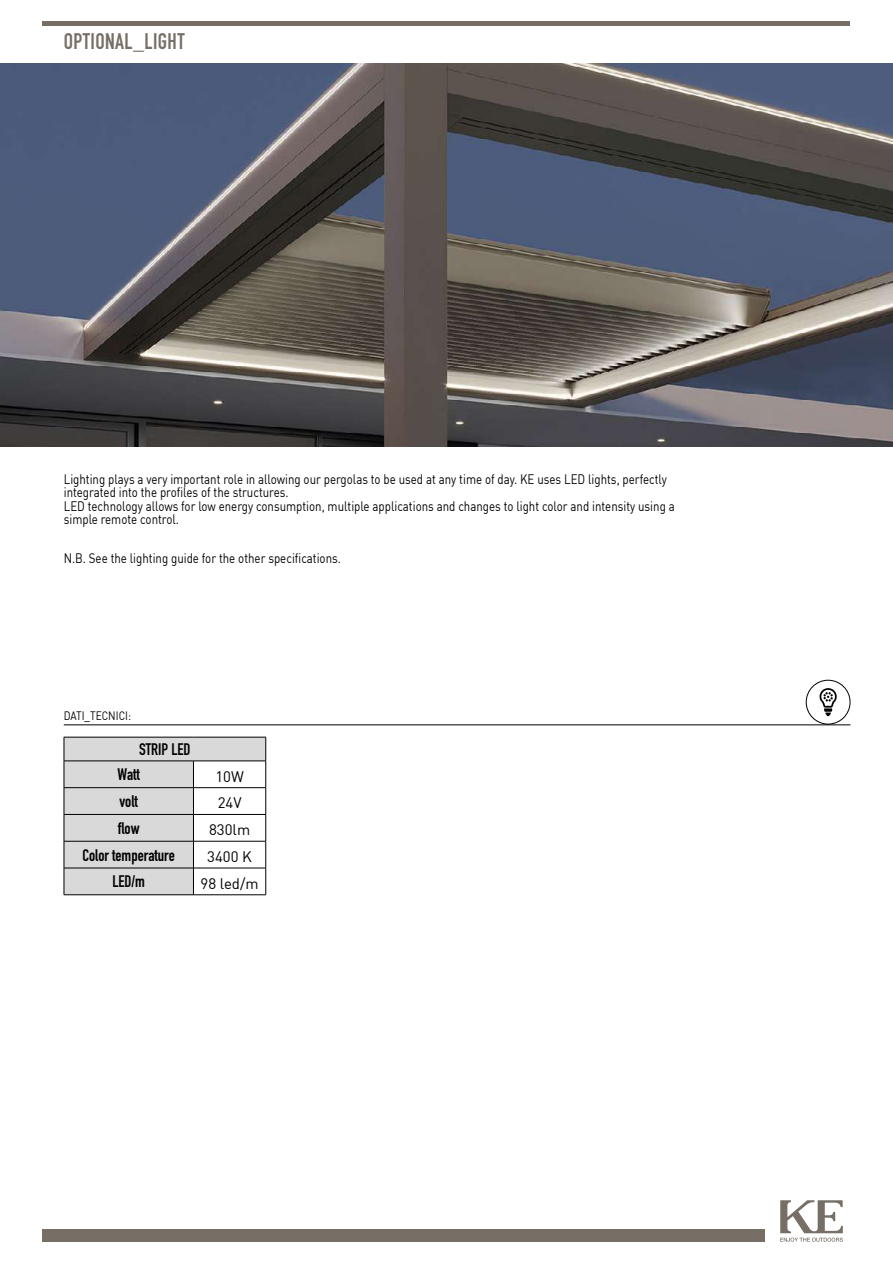
<style>
.page{position:relative;width:893px;height:1263px;background:#fff}
.page>*{position:absolute;margin:0;border:0;box-sizing:border-box;transform-origin:0 0}
.t1{font:22.2px "DIN Engschrift Std";letter-spacing:.02em;color:#776f66}
.t2{font:16.5px/25.2px "DIN Engschrift Std";color:#000}
.t3{font:15px "DIN";color:#000}
.t4{font:13.5px/13.5px "DIN";color:#000;scale:.85 1}
.t5{font:12px "DIN";color:#000;scale:.85 1}
</style>
<div class="page">
<div style="left:43px;top:1229px;width:722px;height:13px;background:#776f66"></div>
<svg style="left:780px;top:1200px;width:63px;height:42px"></svg>
<div style="left:43px;top:21px;width:807px;height:5px;background:#776f66"></div>
<div style="left:806px;top:680px;width:44px;height:44px;border:1px solid #000;border-radius:50%"></div>
<svg style="left:820px;top:688px;width:17px;height:28px"></svg>
<hr style="left:64px;top:724px;width:786px;height:1px;background:#000">
<svg style="left:64px;top:737px;width:202px;height:157px"></svg>
<hr style="left:64px;top:894px;width:129px;height:1px;background:#000">
<hr style="left:193px;top:894px;width:73px;height:1px;background:#000">
<img style="left:0;top:64px;width:893px;height:382px">
<h1 class="t1" style="left:64px;top:28px;width:122px">OPTIONAL_LIGHT</h1>
<p class="t4" style="left:64px;top:472px;width:720px">Lighting plays a very important role in allowing our pergolas to be used at any time of day. KE uses LED lights, perfectly integrated into the profiles of the structures.<br>LED technology allows for low energy consumption, multiple applications and changes to light color and intensity using a simple remote control.</p>
<p class="t4" style="left:64px;top:551px;width:328px">N.B. See the lighting guide for the other specifications.</p>
<p class="t5" style="left:64px;top:708px;width:81px">DATI_TECNICI:</p>
<p class="t2" style="left:118px;top:737px;width:75px;text-indent:21px">STRIP LED<br>Watt</p>
<p class="t3" style="left:215px;top:767px;width:30px">10W</p>
<p class="t2" style="left:120px;top:789px;width:20px">volt</p>
<p class="t3" style="left:218px;top:794px;width:25px">24V</p>
<p class="t2" style="left:118px;top:815px;width:23px">flow</p>
<p class="t3" style="left:209px;top:820px;width:43px">830lm</p>
<p class="t2" style="left:82px;top:842px;width:94px">Color temperature</p>
<p class="t3" style="left:207px;top:847px;width:46px">3400 K</p>
<p class="t2" style="left:112px;top:869px;width:34px">LED/m</p>
<p class="t3" style="left:201px;top:874px;width:60px">98 led/m</p>
</div>
